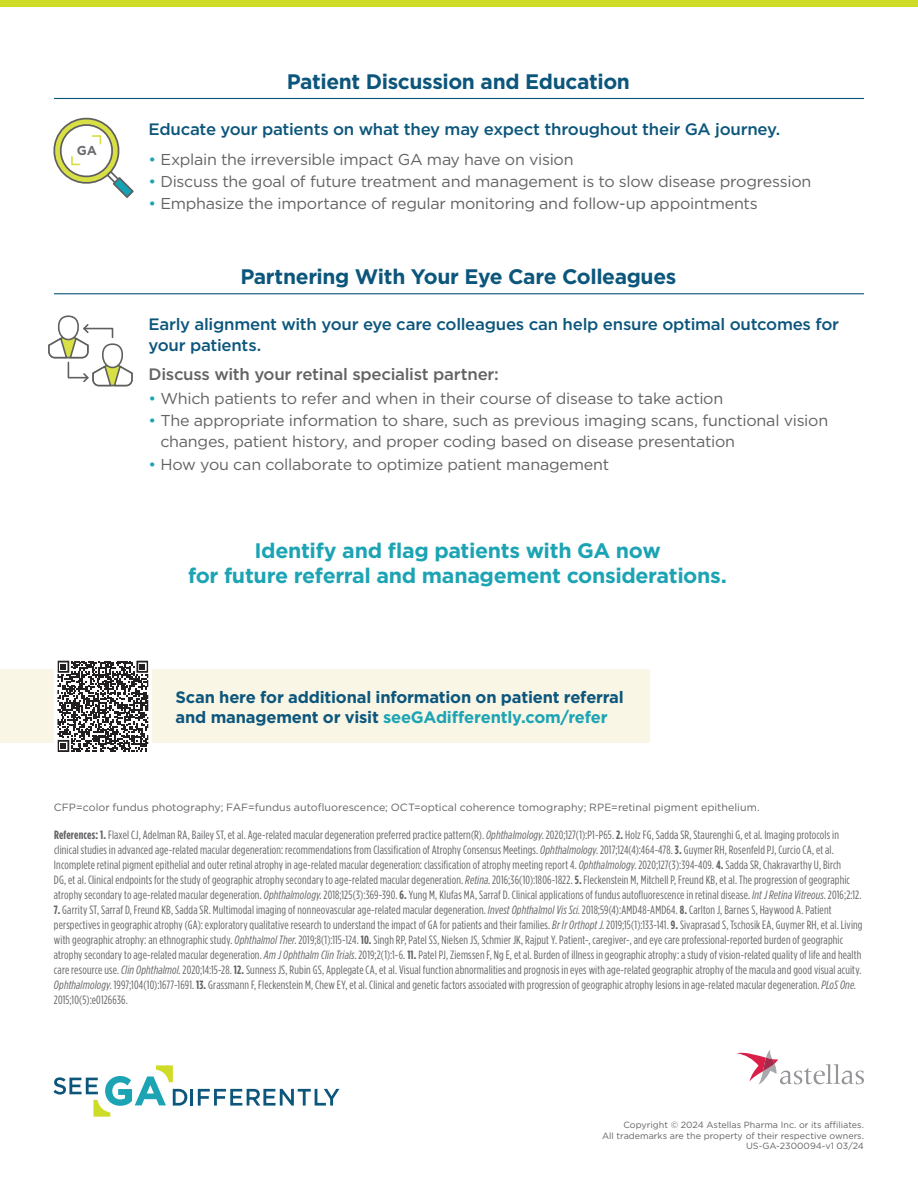
<style>
.page{position:relative;width:918px;height:1188px;background:#fff}
.page>*{position:absolute;margin:0;border:0;box-sizing:border-box;transform-origin:0 0}
.t1{font:700 21px/24.8px "Gotham";letter-spacing:-.015em;color:#1ca4b4;text-align:center}
.t2{font:700 21px "Gotham";letter-spacing:-.02em;color:#0c567c}
.t3{font:500 16.5px/21px "Gotham";letter-spacing:-.015em;color:#0c567c}
.t4{font:700 16.5px/19.5px "Gotham";letter-spacing:-.015em;color:#0c567c}
.t5{font:500 16.5px "Gotham";letter-spacing:-.015em;color:#636366}
.t6{font:15.75px/21px "Gotham";letter-spacing:-.015em;color:#636366}
.t7{font:700 12.9px "Gotham";color:#6c6d70}
.t8{font:12px/15px "Gotham Condensed";letter-spacing:.015em;color:#636366}
.t9{font:10.5px "Gotham";color:#636366}
.t10{font:9px/10.5px "Gotham";color:#636366;text-align:right}
.s1{color:#1ca4b4}
.s2{font-weight:700}
.s3{font-style:italic}
</style>
<div class="page">
<div style="left:0;top:670px;width:649px;height:73px;background:#f9f6e6"></div>
<svg style="left:52px;top:660px;width:102px;height:92px"></svg>
<div style="left:0;top:0;width:918px;height:7px;background:#cfdc27"></div>
<hr style="left:54px;top:98px;width:810px;height:1px;background:#0c567c">
<hr style="left:54px;top:293px;width:810px;height:1px;background:#0c567c">
<svg style="left:53px;top:117px;width:81px;height:81px"></svg>
<svg style="left:48px;top:315px;width:85px;height:72px"></svg>
<svg style="left:53px;top:1065px;width:286px;height:52px"></svg>
<svg style="left:737px;top:1050px;width:127px;height:35px"></svg>
<p class="t7" style="left:77px;top:142px;width:22px">GA</p>
<h1 class="t2" style="left:287px;top:67px;width:345px">Patient Discussion and Education</h1>
<h2 class="t3" style="left:148px;top:118px;width:634px">Educate your patients on what they may expect throughout their GA journey.</h2>
<h3 class="t6" style="left:148px;top:148px;width:427px"><span class="s1">•</span> Explain the irreversible impact GA may have on vision</h3>
<h3 class="t6" style="left:148px;top:171px;width:664px"><span class="s1">•</span> Discuss the goal of future treatment and management is to slow disease progression</h3>
<h3 class="t6" style="left:148px;top:193px;width:611px"><span class="s1">•</span> Emphasize the importance of regular monitoring and follow-up appointments</h3>
<h1 class="t2" style="left:240px;top:263px;width:438px">Partnering With Your Eye Care Colleagues</h1>
<h2 class="t3" style="left:148px;top:313px;width:692px">Early alignment with your eye care colleagues can help ensure optimal outcomes for your patients.</h2>
<h2 class="t5" style="left:148px;top:364px;width:352px">Discuss with your retinal specialist partner:</h2>
<h3 class="t6" style="left:148px;top:387px;width:576px"><span class="s1">•</span> Which patients to refer and when in their course of disease to take action</h3>
<h3 class="t6" style="left:160px;top:410px;width:669px;text-indent:-12px"><span class="s1">•</span> The appropriate information to share, such as previous imaging scans, functional vision changes, patient history, and proper coding based on disease presentation</h3>
<h3 class="t6" style="left:148px;top:453px;width:462px"><span class="s1">•</span> How you can collaborate to optimize patient management</h3>
<h1 class="t1" style="left:188px;top:538px;width:541px">Identify and flag patients with GA now<br>for future referral and management considerations.</h1>
<h2 class="t4" style="left:176px;top:688px;width:450px">Scan here for additional information on patient referral and management or visit <span class="s1">seeGAdifferently.com/refer</span></h2>
<p class="t9" style="left:54px;top:801px;width:707px">CFP=color fundus photography; FAF=fundus autofluorescence; OCT=optical coherence tomography; RPE=retinal pigment epithelium.</p>
<p class="t8" style="left:54px;top:827px;width:809px"><span class="s2">References: 1.</span> Flaxel CJ, Adelman RA, Bailey ST, et al. Age-related macular degeneration preferred practice pattern(R). <span class="s3">Ophthalmology</span>. 2020;127(1):P1-P65. <span class="s2">2.</span> Holz FG, Sadda SR, Staurenghi G, et al. Imaging protocols in clinical studies in advanced age-related macular degeneration: recommendations from Classification of Atrophy Consensus Meetings. <span class="s3">Ophthalmology</span>. 2017;124(4):464-478. <span class="s2">3.</span> Guymer RH, Rosenfeld PJ, Curcio CA, et al.<br>Incomplete retinal pigment epithelial and outer retinal atrophy in age-related macular degeneration: classification of atrophy meeting report 4. <span class="s3">Ophthalmology</span>. 2020;127(3):394-409. <span class="s2">4.</span> Sadda SR, Chakravarthy U, Birch<br>DG, et al. Clinical endpoints for the study of geographic atrophy secondary to age-related macular degeneration. <span class="s3">Retina</span>. 2016;36(10):1806-1822. <span class="s2">5.</span> Fleckenstein M, Mitchell P, Freund KB, et al. The progression of geographic atrophy secondary to age-related macular degeneration. <span class="s3">Ophthalmology</span>. 2018;125(3):369-390. <span class="s2">6.</span> Yung M, Klufas MA, Sarraf D. Clinical applications of fundus autofluorescence in retinal disease. <span class="s3">Int J Retina Vitreous</span>. 2016;2:12.</p>
<p class="t8" style="left:54px;top:902px;width:810px"><span class="s2">7.</span> Garrity ST, Sarraf D, Freund KB, Sadda SR. Multimodal imaging of nonneovascular age-related macular degeneration. <span class="s3">Invest Ophthalmol Vis Sci</span>. 2018;59(4):AMD48-AMD64. <span class="s2">8.</span> Carlton J, Barnes S, Haywood A. Patient perspectives in geographic atrophy (GA): exploratory qualitative research to understand the impact of GA for patients and their families. <span class="s3">Br Ir Orthopt J</span>. 2019;15(1):133-141. <span class="s2">9.</span> Sivaprasad S, Tschosik EA, Guymer RH, et al. Living with geographic atrophy: an ethnographic study. <span class="s3">Ophthalmol Ther</span>. 2019;8(1):115-124. <span class="s2">10.</span> Singh RP, Patel SS, Nielsen JS, Schmier JK, Rajput Y. Patient-, caregiver-, and eye care professional-reported burden of geographic atrophy secondary to age-related macular degeneration. <span class="s3">Am J Ophthalm Clin Trials</span>. 2019;2(1):1-6. <span class="s2">11.</span> Patel PJ, Ziemssen F, Ng E, et al. Burden of illness in geographic atrophy: a study of vision-related quality of life and health care resource use. <span class="s3">Clin Ophthalmol</span>. 2020;14:15-28. <span class="s2">12.</span> Sunness JS, Rubin GS, Applegate CA, et al. Visual function abnormalities and prognosis in eyes with age-related geographic atrophy of the macula and good visual acuity.<br><span class="s3">Ophthalmology</span>. 1997;104(10):1677-1691. <span class="s2">13.</span> Grassmann F, Fleckenstein M, Chew EY, et al. Clinical and genetic factors associated with progression of geographic atrophy lesions in age-related macular degeneration. <span class="s3">PLoS One</span>.<br>2015;10(5):e0126636.</p>
<p class="t10" style="left:602px;top:1119px;width:263px">Copyright © 2024 Astellas Pharma Inc. or its affiliates.<br>All trademarks are the property of their respective owners.<br>US-GA-2300094-v1 03/24</p>
</div>
